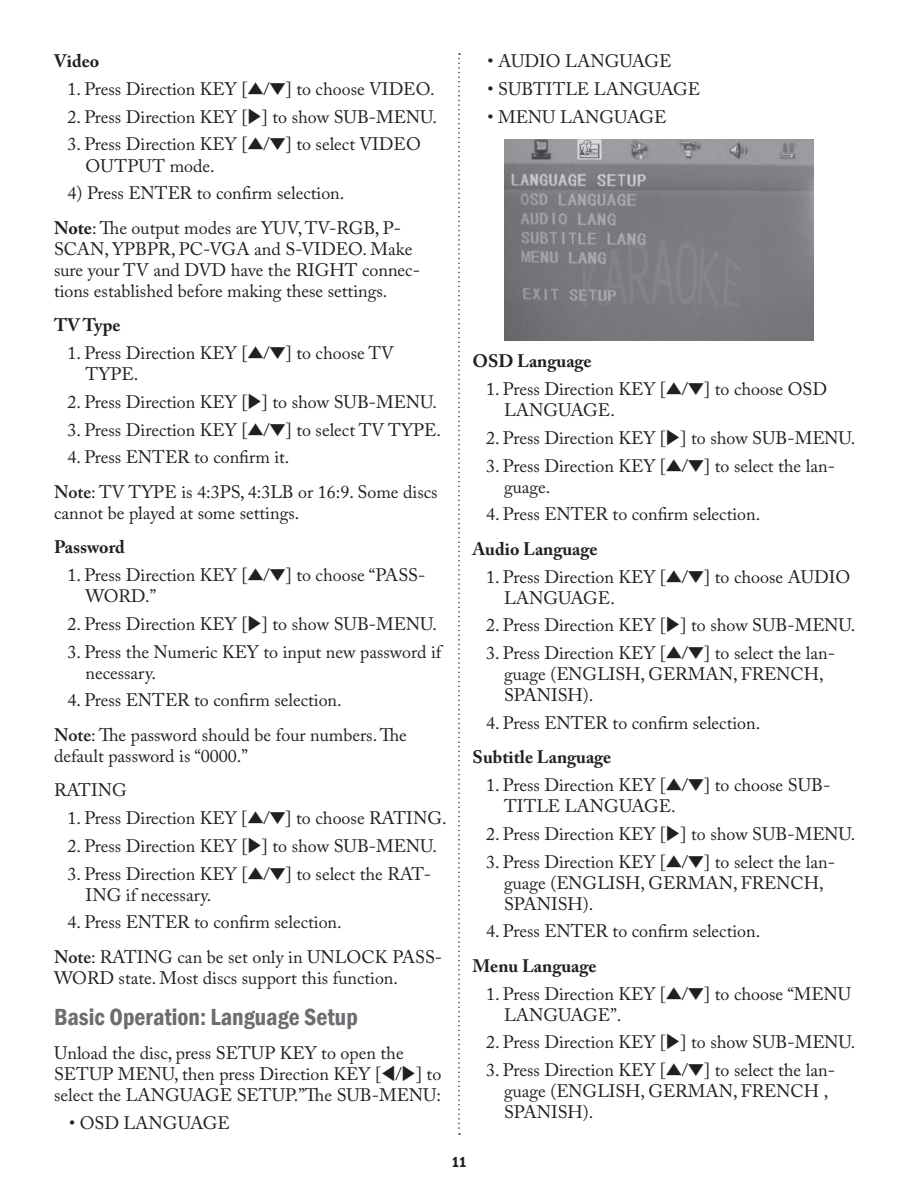
<style>
.page{position:relative;width:918px;height:1188px;background:#fff}
.page>*{position:absolute;margin:0;border:0;box-sizing:border-box;transform-origin:0 0}
.t1{font:600 condensed 24px "Franklin Gothic";color:#6c6d70}
.t2{font:18px/21px "Adobe Caslon Pro";color:#231f20}
.t3{font:700 18px "Adobe Caslon Pro";color:#231f20}
.t4{font:600 condensed 15px "Franklin Gothic";color:#231f20}
.s1{font-family:"Apple Gothic"}
.s2{font-weight:700}
.s3{font-weight:600}
</style>
<div class="page">
<svg style="left:458px;top:53px;width:2px;height:1082px"></svg>
<img style="left:504px;top:140px;width:310px;height:200px">
<p class="t3" style="left:54px;top:50px;width:47px">Video</p>
<p class="t2" style="left:68px;top:78px;width:369px">1. Press Direction KEY [<span class="s1">▲</span>/<span class="s1">▼</span>] to choose VIDEO.</p>
<p class="t2" style="left:68px;top:106px;width:371px">2. Press Direction KEY [<span class="s1">▶</span>] to show SUB-MENU.</p>
<p class="t2" style="left:86px;top:134px;width:337px;text-indent:-18px">3. Press Direction KEY [<span class="s1">▲</span>/<span class="s1">▼</span>] to select VIDEO<br>OUTPUT mode.</p>
<p class="t2" style="left:54px;top:176px;width:348px;line-height:34.5px;text-indent:14px">4) Press ENTER to confirm selection.<br><span class="s2">Note</span>: The output modes are YUV, TV-RGB, P-</p>
<p class="t2" style="left:54px;top:238px;width:367px">SCAN, YPBPR, PC-VGA and S-VIDEO. Make sure your TV and DVD have the RIGHT connec&shy;tions established before making these settings.</p>
<p class="t3" style="left:54px;top:315px;width:68px">TV Type</p>
<p class="t2" style="left:86px;top:342px;width:310px;text-indent:-18px">1. Press Direction KEY [<span class="s1">▲</span>/<span class="s1">▼</span>] to choose TV<br>TYPE.</p>
<p class="t2" style="left:68px;top:391px;width:371px">2. Press Direction KEY [<span class="s1">▶</span>] to show SUB-MENU.</p>
<p class="t2" style="left:68px;top:419px;width:375px">3. Press Direction KEY [<span class="s1">▲</span>/<span class="s1">▼</span>] to select TV TYPE.</p>
<p class="t2" style="left:54px;top:440px;width:385px;line-height:34.5px;text-indent:14px">4. Press ENTER to confirm it.<br><span class="s3">Note</span>: TV TYPE is 4:3PS, 4:3LB or 16:9. Some discs</p>
<p class="t2" style="left:54px;top:502px;width:247px">cannot be played at some settings.</p>
<p class="t3" style="left:54px;top:537px;width:72px">Password</p>
<p class="t2" style="left:86px;top:564px;width:341px;text-indent:-18px">1. Press Direction KEY [<span class="s1">▲</span>/<span class="s1">▼</span>] to choose “PASS-<br>WORD.”</p>
<p class="t2" style="left:68px;top:613px;width:371px">2. Press Direction KEY [<span class="s1">▶</span>] to show SUB-MENU.</p>
<p class="t2" style="left:86px;top:641px;width:357px;text-indent:-18px">3. Press the Numeric KEY to input new password if necessary.</p>
<p class="t2" style="left:54px;top:683px;width:354px;line-height:34.5px;text-indent:14px">4. Press ENTER to confirm selection.<br><span class="s3">Note</span>: The password should be four numbers. The</p>
<p class="t2" style="left:54px;top:738px;width:196px;line-height:34.5px">default password is “0000.”<br>RATING</p>
<p class="t2" style="left:68px;top:807px;width:381px">1. Press Direction KEY [<span class="s1">▲</span>/<span class="s1">▼</span>] to choose RATING.</p>
<p class="t2" style="left:68px;top:835px;width:371px">2. Press Direction KEY [<span class="s1">▶</span>] to show SUB-MENU.</p>
<p class="t2" style="left:86px;top:863px;width:347px;text-indent:-18px">3. Press Direction KEY [<span class="s1">▲</span>/<span class="s1">▼</span>] to select the RAT-<br>ING if necessary.</p>
<p class="t2" style="left:54px;top:905px;width:390px;line-height:34.5px;text-indent:14px">4. Press ENTER to confirm selection.<br><span class="s3">Note</span>: RATING can be set only in UNLOCK PASS-</p>
<p class="t2" style="left:54px;top:967px;width:346px">WORD state. Most discs support this function.</p>
<h1 class="t1" style="left:54px;top:1001px;width:305px">Basic Operation: Language Setup</h1>
<p class="t2" style="left:54px;top:1043px;width:389px">Unload the disc, press SETUP KEY to open the<br>SETUP MENU, then press Direction KEY [<span class="s1">◀</span>/<span class="s1">▶</span>] to select the LANGUAGE SETUP.”The SUB-MENU:</p>
<p class="t2" style="left:69px;top:1113px;width:162px">• OSD LANGUAGE</p>
<p class="t2" style="left:488px;top:51px;width:186px">• AUDIO LANGUAGE</p>
<p class="t2" style="left:488px;top:78px;width:214px">• SUBTITLE LANGUAGE</p>
<p class="t2" style="left:488px;top:106px;width:181px">• MENU LANGUAGE</p>
<p class="t3" style="left:472px;top:351px;width:121px">OSD Language</p>
<p class="t2" style="left:504px;top:378px;width:325px;text-indent:-18px">1. Press Direction KEY [<span class="s1">▲</span>/<span class="s1">▼</span>] to choose OSD<br>LANGUAGE.</p>
<p class="t2" style="left:486px;top:427px;width:371px">2. Press Direction KEY [<span class="s1">▶</span>] to show SUB-MENU.</p>
<p class="t2" style="left:504px;top:455px;width:333px;text-indent:-18px">3. Press Direction KEY [<span class="s1">▲</span>/<span class="s1">▼</span>] to select the lan&shy;guage.</p>
<p class="t2" style="left:486px;top:504px;width:276px">4. Press ENTER to confirm selection.</p>
<p class="t3" style="left:472px;top:538px;width:127px">Audio Language</p>
<p class="t2" style="left:504px;top:566px;width:348px;text-indent:-18px">1. Press Direction KEY [<span class="s1">▲</span>/<span class="s1">▼</span>] to choose AUDIO<br>LANGUAGE.</p>
<p class="t2" style="left:486px;top:615px;width:371px">2. Press Direction KEY [<span class="s1">▶</span>] to show SUB-MENU.</p>
<p class="t2" style="left:504px;top:642px;width:333px;text-indent:-18px">3. Press Direction KEY [<span class="s1">▲</span>/<span class="s1">▼</span>] to select the lan&shy;guage (ENGLISH, GERMAN, FRENCH,<br>SPANISH).</p>
<p class="t2" style="left:486px;top:712px;width:276px">4. Press ENTER to confirm selection.</p>
<p class="t3" style="left:472px;top:747px;width:140px">Subtitle Language</p>
<p class="t2" style="left:504px;top:774px;width:328px;text-indent:-18px">1. Press Direction KEY [<span class="s1">▲</span>/<span class="s1">▼</span>] to choose SUB-<br>TITLE LANGUAGE.</p>
<p class="t2" style="left:486px;top:823px;width:371px">2. Press Direction KEY [<span class="s1">▶</span>] to show SUB-MENU.</p>
<p class="t2" style="left:504px;top:851px;width:333px;text-indent:-18px">3. Press Direction KEY [<span class="s1">▲</span>/<span class="s1">▼</span>] to select the lan&shy;guage (ENGLISH, GERMAN, FRENCH,<br>SPANISH).</p>
<p class="t2" style="left:486px;top:921px;width:276px">4. Press ENTER to confirm selection.</p>
<p class="t3" style="left:472px;top:955px;width:126px">Menu Language</p>
<p class="t2" style="left:504px;top:983px;width:349px;text-indent:-18px">1. Press Direction KEY [<span class="s1">▲</span>/<span class="s1">▼</span>] to choose “MENU<br>LANGUAGE”.</p>
<p class="t2" style="left:486px;top:1032px;width:371px">2. Press Direction KEY [<span class="s1">▶</span>] to show SUB-MENU.</p>
<p class="t2" style="left:504px;top:1059px;width:333px;text-indent:-18px">3. Press Direction KEY [<span class="s1">▲</span>/<span class="s1">▼</span>] to select the lan&shy;guage (ENGLISH, GERMAN, FRENCH ,<br>SPANISH).</p>
<p class="t4" style="left:452px;top:1152px;width:16px">11</p>
</div>
